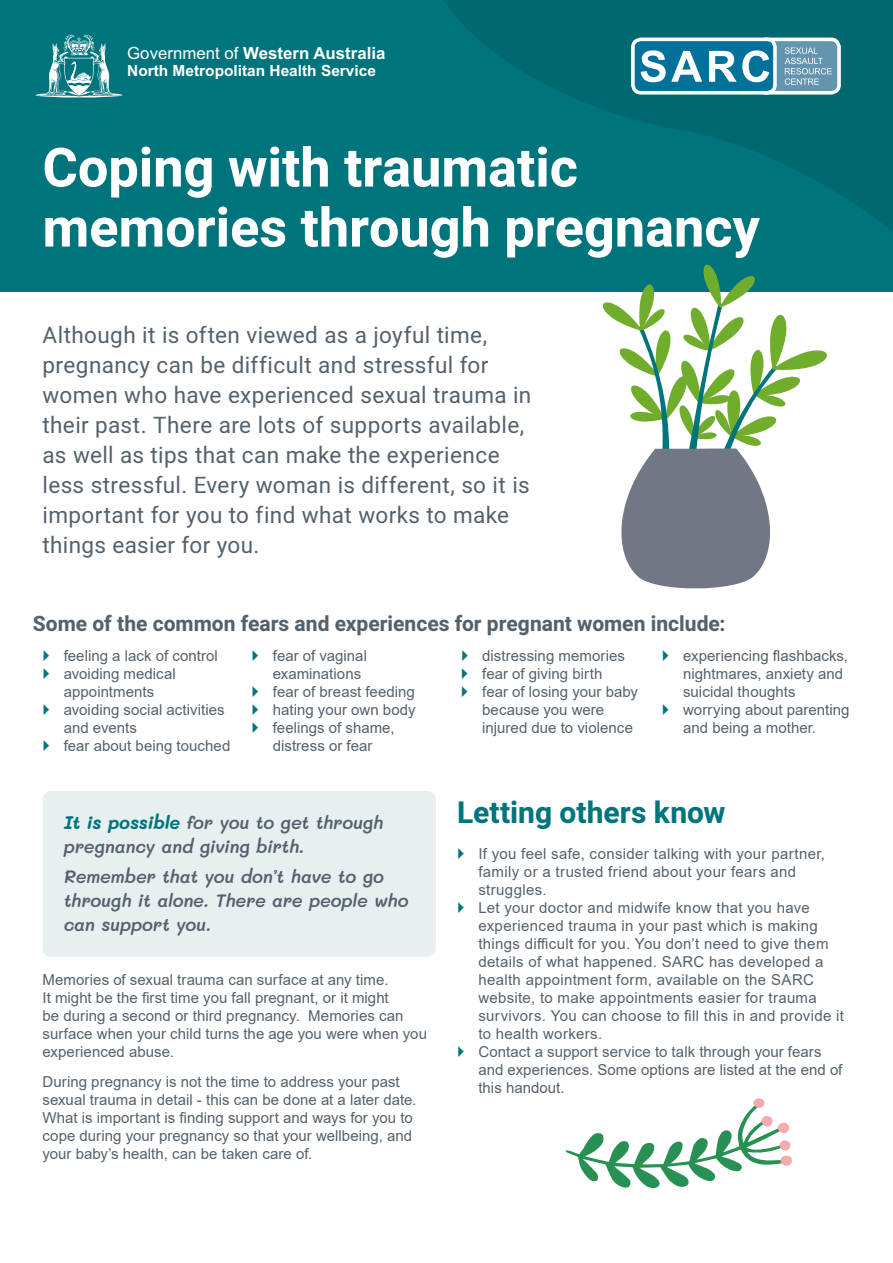
<style>
.page{position:relative;width:893px;height:1263px;background:#fff}
.page>*{position:absolute;margin:0;border:0;box-sizing:border-box;transform-origin:0 0}
.t1{font:700 54px/60px "Heebo";color:#fff}
.t2{font:700 30px "Heebo";color:#00747c}
.t3{font:22.5px/30px "Heebo";letter-spacing:.015em;color:#54616c}
.t4{font:700 21px "Heebo";color:#54616c}
.t5{font:italic 600 18px/24px "Mali";letter-spacing:-.015em;color:#54616c}
.t6{font:700 16.8px "Arial";color:#fff}
.t7{font:700 15.45px "Arial";color:#fff}
.t8{font:15px/18px "Arial";letter-spacing:.005em;color:#54616c}
.s1{font-weight:400}
.s2{font-weight:700;color:#00747c}
</style>
<div class="page">
<div style="left:0;top:0;width:893px;height:291px;background:#00747c"></div>
<svg style="left:444px;top:0;width:449px;height:231px"></svg>
<div style="left:758px;top:39px;width:81px;height:54px;background:#6395af;border-radius:8px"></div>
<div style="left:756px;top:38px;width:85px;height:57px;border:4px solid #fff;border-radius:8px"></div>
<div style="left:633px;top:39px;width:142px;height:54px;background:#007198;border-radius:8px"></div>
<div style="left:631px;top:38px;width:146px;height:57px;border:4px solid #fff;border-radius:8px"></div>
<svg style="left:641px;top:50px;width:128px;height:32px"></svg>
<svg style="left:785px;top:47px;width:47px;height:38px"></svg>
<svg style="left:36px;top:34px;width:86px;height:64px"></svg>
<div style="left:43px;top:791px;width:393px;height:166px;background:#e8eff1;border-radius:9px"></div>
<svg style="left:601px;top:264px;width:227px;height:325px"></svg>
<svg style="left:565px;top:1098px;width:227px;height:90px"></svg>
<p class="t6" style="left:127px;top:42px;width:260px"><span class="s1">Government of</span> Western Australia</p>
<p class="t7" style="left:127px;top:60px;width:250px">North Metropolitan Health Service</p>
<h1 class="t1" style="left:43px;top:139px;width:719px">Coping with traumatic memories through pregnancy</h1>
<p class="t3" style="left:43px;top:319px;width:490px">Although it is often viewed as a joyful time, pregnancy can be difficult and stressful for women who have experienced sexual trauma in their past. There are lots of supports available, as well as tips that can make the experience less stressful. Every woman is different, so it is important for you to find what works to make things easier for you.</p>
<h3 class="t4" style="left:33px;top:609px;width:694px">Some of the common fears and experiences for pregnant women include:</h3>
<p class="t8" style="left:64px;top:646px;width:168px">feeling a lack of control avoiding medical appointments<br>avoiding social activities and events<br>fear about being touched</p>
<p class="t8" style="left:683px;top:646px;width:168px">experiencing flashbacks, nightmares, anxiety and suicidal thoughts worrying about parenting and being a mother.</p>
<p class="t8" style="left:273px;top:646px;width:144px">fear of vaginal examinations<br>fear of breast feeding hating your own body feelings of shame, distress or fear</p>
<p class="t8" style="left:482px;top:646px;width:157px">distressing memories fear of giving birth<br>fear of losing your baby because you were injured due to violence</p>
<p class="t5" style="left:64px;top:810px;width:321px"><span class="s2">It is possible</span> for you to get through pregnancy and giving birth.</p>
<p class="t5" style="left:64px;top:864px;width:346px">Remember that you don’t have to go through it alone. There are people who can support you.</p>
<p class="t8" style="left:43px;top:970px;width:386px">Memories of sexual trauma can surface at any time.<br>It might be the first time you fall pregnant, or it might<br>be during a second or third pregnancy. Memories can surface when your child turns the age you were when you experienced abuse.</p>
<p class="t8" style="left:43px;top:1072px;width:375px">During pregnancy is not the time to address your past sexual trauma in detail - this can be done at a later date.<br>What is important is finding support and ways for you to cope during your pregnancy so that your wellbeing, and your baby’s health, can be taken care of.</p>
<h2 class="t2" style="left:457px;top:791px;width:270px">Letting others know</h2>
<p class="t8" style="left:478px;top:844px;width:367px">If you feel safe, consider talking with your partner, family or a trusted friend about your fears and struggles.<br>Let your doctor and midwife know that you have experienced trauma in your past which is making things difficult for you. You don’t need to give them details of what happened. SARC has developed a health appointment form, available on the SARC website, to make appointments easier for trauma survivors. You can choose to fill this in and provide it to health workers.<br>Contact a support service to talk through your fears and experiences. Some options are listed at the end of this handout.</p>
</div>
